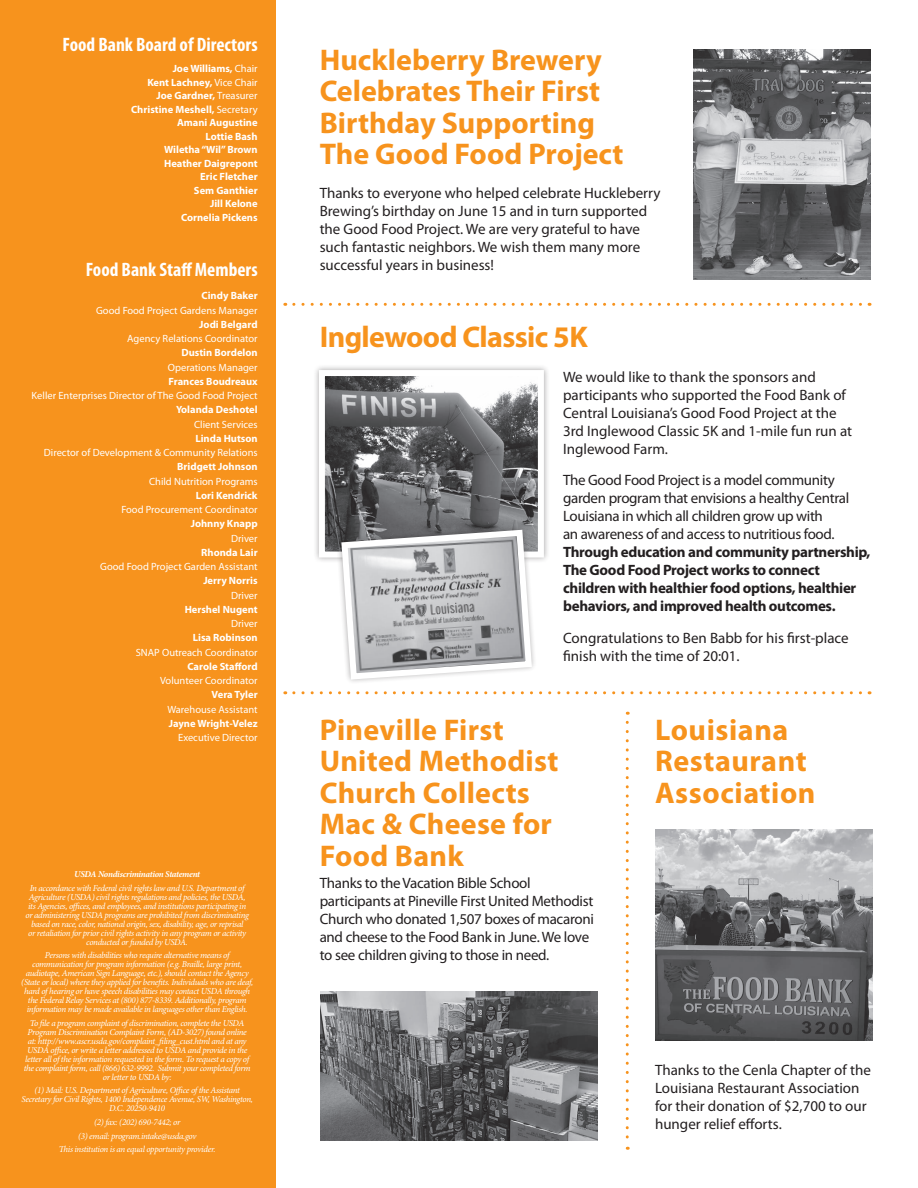
<style>
.page{position:relative;width:918px;height:1188px;background:#fff}
.page>*{position:absolute;margin:0;border:0;box-sizing:border-box;transform-origin:0 0}
.t1{font:700 30px/31.5px "Myriad Pro";letter-spacing:.005em;color:#f7931d}
.t2{font:700 30px "Myriad Pro";letter-spacing:-.02em;color:#f7931d}
.t3{font:700 condensed 19.5px "Myriad Pro";color:#fff}
.t4{font:15px/18px "Myriad Pro";color:#231f20}
.t5{font:15px/18px "Myriad Pro";letter-spacing:-.02em;color:#231f20}
.t6{font:700 15px/18px "Myriad Pro";letter-spacing:-.02em;color:#231f20}
.t7{font:700 10.5px/13.5px "Myriad Pro";color:#fff;text-align:right}
.t8{font:10.5px "Myriad Pro";color:#fff}
.t9{font:italic 9px/9px "Minion Pro";letter-spacing:-.04em;color:#fff;text-align:center}
.t10{font:italic 700 9px "Minion Pro";letter-spacing:-.035em;color:#fff}
.s1{font-weight:400}
</style>
<div class="page">
<div style="left:0;top:0;width:275px;height:1188px;background:#f7931d"></div>
<svg style="left:294px;top:303px;width:576px;height:3px"></svg>
<svg style="left:626px;top:722px;width:3px;height:428px"></svg>
<img style="left:693px;top:49px;width:177px;height:231px">
<div style="left:313px;top:364px;width:237px;height:199px;background:#231f20;opacity:.39"></div>
<img style="left:326px;top:377px;width:211px;height:146px">
<div style="left:319px;top:370px;width:225px;height:188px;border:6px solid #fff"></div>
<svg style="left:294px;top:523px;width:576px;height:171px"></svg>
<img style="left:320px;top:992px;width:277px;height:149px">
<img style="left:655px;top:829px;width:217px;height:211px">
<h2 class="t3" style="left:63px;top:32px;width:197px">Food Bank Board of Directors</h2>
<p class="t7" style="left:131px;top:61px;width:128px">Joe Williams, <span class="s1">Chair<br></span>Kent Lachney, <span class="s1">Vice Chair<br></span>Joe Gardner, <span class="s1">Treasurer<br></span>Christine Meshell, <span class="s1">Secretary<br></span>Amani Augustine<br>Lottie Bash<br>Wiletha “Wil” Brown<br>Heather Daigrepont<br>Eric Fletcher<br>Sem Ganthier<br>Jill Kelone<br>Cornelia Pickens</p>
<h2 class="t3" style="left:86px;top:257px;width:173px">Food Bank Staff Members</h2>
<p class="t7" style="left:202px;top:289px;width:58px">Cindy Baker</p>
<p class="t8" style="left:96px;top:304px;width:163px">Good Food Project Gardens Manager</p>
<p class="t7" style="left:199px;top:317px;width:60px">Jodi Belgard</p>
<p class="t8" style="left:127px;top:332px;width:132px">Agency Relations Coordinator</p>
<p class="t7" style="left:181px;top:346px;width:78px">Dustin Bordelon</p>
<p class="t8" style="left:168px;top:361px;width:91px">Operations Manager</p>
<p class="t7" style="left:169px;top:374px;width:91px">Frances Boudreaux</p>
<p class="t8" style="left:32px;top:389px;width:228px">Keller Enterprises Director of The Good Food Project</p>
<p class="t7" style="left:176px;top:403px;width:83px">Yolanda Deshotel</p>
<p class="t8" style="left:194px;top:418px;width:65px">Client Services</p>
<p class="t7" style="left:195px;top:431px;width:64px">Linda Hutson</p>
<p class="t8" style="left:44px;top:446px;width:215px">Director of Development &amp; Community Relations</p>
<p class="t7" style="left:177px;top:460px;width:82px">Bridgett Johnson</p>
<p class="t8" style="left:149px;top:475px;width:110px">Child Nutrition Programs</p>
<p class="t7" style="left:196px;top:488px;width:63px">Lori Kendrick</p>
<p class="t8" style="left:121px;top:503px;width:138px">Food Procurement Coordinator</p>
<p class="t7" style="left:191px;top:517px;width:68px">Johnny Knapp</p>
<p class="t8" style="left:231px;top:532px;width:28px">Driver</p>
<p class="t7" style="left:201px;top:545px;width:58px">Rhonda Lair</p>
<p class="t8" style="left:100px;top:560px;width:159px">Good Food Project Garden Assistant</p>
<p class="t7" style="left:203px;top:574px;width:56px">Jerry Norris</p>
<p class="t8" style="left:231px;top:589px;width:28px">Driver</p>
<p class="t7" style="left:185px;top:602px;width:74px">Hershel Nugent</p>
<p class="t8" style="left:231px;top:617px;width:28px">Driver</p>
<p class="t7" style="left:193px;top:631px;width:66px">Lisa Robinson</p>
<p class="t8" style="left:136px;top:646px;width:123px">SNAP Outreach Coordinator</p>
<p class="t7" style="left:188px;top:659px;width:72px">Carole Stafford</p>
<p class="t8" style="left:160px;top:674px;width:99px">Volunteer Coordinator</p>
<p class="t7" style="left:212px;top:688px;width:48px">Vera Tyler</p>
<p class="t8" style="left:167px;top:703px;width:92px">Warehouse Assistant</p>
<p class="t7" style="left:169px;top:716px;width:90px">Jayne Wright-Velez</p>
<p class="t8" style="left:178px;top:731px;width:81px">Executive Director</p>
<p class="t10" style="left:74px;top:868px;width:127px">USDA Nondiscrimination Statement</p>
<p class="t9" style="left:26px;top:883px;width:225px">In accordance with Federal civil rights law and U.S. Department of Agriculture (USDA) civil rights regulations and policies, the USDA, its Agencies, offices, and employees, and institutions participating in or administering USDA programs are prohibited from discriminating based on race, color, national origin, sex, disability, age, or reprisal<br>or retaliation for prior civil rights activity in any program or activity conducted or funded by USDA.</p>
<p class="t9" style="left:21px;top:951px;width:233px">Persons with disabilities who require alternative means of communication for program information (e.g. Braille, large print, audiotape, American Sign Language, etc.), should contact the Agency (State or local) where they applied for benefits. Individuals who are deaf, hard of hearing or have speech disabilities may contact USDA through the Federal Relay Services at (800) 877-8339. Additionally, program information may be made available in languages other than English.</p>
<p class="t9" style="left:24px;top:1019px;width:228px">To file a program complaint of discrimination, complete the USDA Program Discrimination Complaint Form, (AD-3027) found online at: http://www.ascr.usda.gov/complaint_filing_cust.html and at any USDA office, or write a letter addressed to USDA and provide in the letter all of the information requested in the form. To request a copy of the complaint form, call (866) 632-9992. Submit your completed form or letter to USDA by:</p>
<p class="t9" style="left:21px;top:1086px;width:233px">(1) Mail: U.S. Department of Agriculture, Office of the Assistant<br>Secretary for Civil Rights, 1400 Independence Avenue, SW, Washington,<br>D.C. 20250-9410</p>
<p class="t9" style="left:59px;top:1115px;width:158px;line-height:13.6px">(2) fax: (202) 690-7442; or<br>(3) email: program.intake@usda.gov<br>This institution is an equal opportunity provider.</p>
<h1 class="t1" style="left:320px;top:43px;width:305px">Huckleberry Brewery<br>Celebrates Their First<br>Birthday Supporting<br>The Good Food Project</h1>
<h3 class="t4" style="left:320px;top:183px;width:342px">Thanks to everyone who helped celebrate Huckleberry Brewing’s birthday on June 15 and in turn supported the Good Food Project. We are very grateful to have such fantastic neighbors. We wish them many more successful years in business!</h3>
<h1 class="t2" style="left:320px;top:318px;width:270px">Inglewood Classic 5K</h1>
<h3 class="t4" style="left:563px;top:367px;width:291px">We would like to thank the sponsors and participants who supported the Food Bank of Central Louisiana’s Good Food Project at the 3rd Inglewood Classic 5K and 1-mile fun run at Inglewood Farm.</h3>
<h3 class="t5" style="left:563px;top:471px;width:288px">The Good Food Project is a model community garden program that envisions a healthy Central Louisiana in which all children grow up with<br>an awareness of and access to nutritious food.</h3>
<h3 class="t6" style="left:563px;top:543px;width:309px">Through education and community partnership, The Good Food Project works to connect children with healthier food options, healthier behaviors, and improved health outcomes.</h3>
<h3 class="t4" style="left:563px;top:628px;width:287px">Congratulations to Ben Babb for his first-place finish with the time of 20:01.</h3>
<h1 class="t1" style="left:320px;top:713px;width:240px">Pineville First<br>United Methodist<br>Church Collects<br>Mac &amp; Cheese for<br>Food Bank</h1>
<h3 class="t5" style="left:320px;top:874px;width:276px">Thanks to the Vacation Bible School participants at Pineville First United Methodist Church who donated 1,507 boxes of macaroni and cheese to the Food Bank in June. We love to see children giving to those in need.</h3>
<h1 class="t1" style="left:655px;top:713px;width:162px">Louisiana<br>Restaurant<br>Association</h1>
<h3 class="t4" style="left:655px;top:1061px;width:217px">Thanks to the Cenla Chapter of the<br>Louisiana Restaurant Association for their donation of $2,700 to our hunger relief efforts.</h3>
</div>
